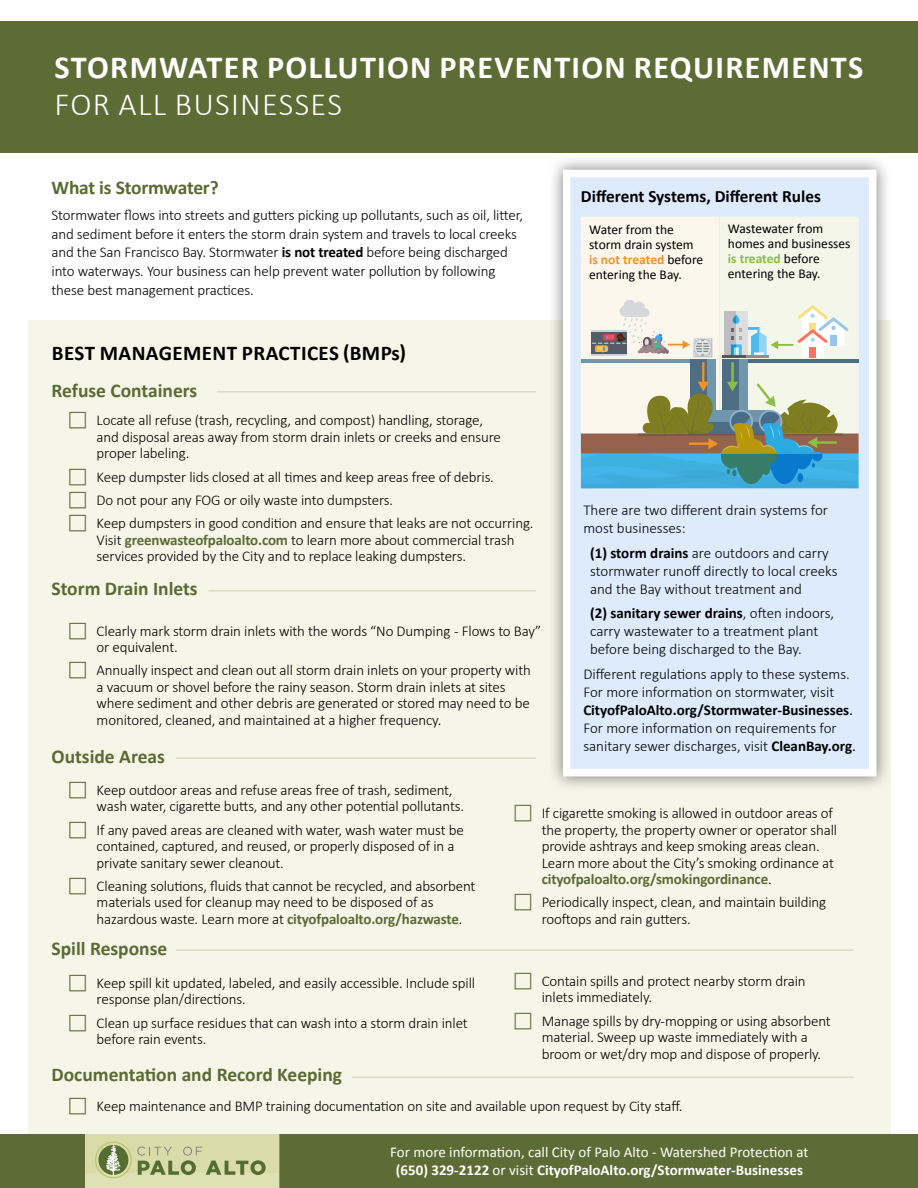
<style>
.page{position:relative;width:918px;height:1188px;background:#fff}
.page>*{position:absolute;margin:0;border:0;box-sizing:border-box;transform-origin:0 0}
.t1{font:700 32.25px "Calibri";letter-spacing:.04em;color:#fff}
.t2{font:300 32.25px "Calibri";letter-spacing:.04em;color:#fff}
.t3{font:700 21px "Calibri";letter-spacing:.02em;color:#000}
.t4{font:700 19.5px "Calibri";color:#5b6a34}
.t5{font:700 17.25px "Calibri";color:#000}
.t6{font:300 15px/16.5px "Calibri";letter-spacing:-.01em;color:#000}
.t7{font:15px/18px "Calibri";color:#fff;text-align:center}
.t8{font:13.5px/15px "Calibri";color:#000}
.s1{font-weight:700}
.s2{font-weight:700;color:#f29223}
.s3{font-weight:700;color:#8abf44}
.s4{font-weight:700;color:#5b6a34}
.s5{font-weight:400}
</style>
<div class="page">
<div style="left:28px;top:321px;width:862px;height:852px;background:#f5f6e8"></div>
<div style="left:0;top:22px;width:918px;height:131px;background:#5d6b34"></div>
<div style="left:0;top:1134px;width:85px;height:54px;background:#5d6b34"></div>
<div style="left:280px;top:1134px;width:638px;height:54px;background:#5d6b34"></div>
<div style="left:85px;top:1134px;width:195px;height:54px;background:#d9dca9"></div>
<svg style="left:95px;top:1142px;width:171px;height:36px"></svg>
<hr style="left:217px;top:391px;width:319px;height:1px;background:#5b6a34">
<hr style="left:208px;top:590px;width:328px;height:1px;background:#5b6a34">
<hr style="left:352px;top:1077px;width:502px;height:1px;background:#5b6a34">
<hr style="left:176px;top:758px;width:360px;height:1px;background:#5b6a34">
<hr style="left:176px;top:950px;width:678px;height:1px;background:#5b6a34">
<div style="left:548px;top:155px;width:344px;height:637px;background:#000;opacity:.52"></div>
<svg style="left:559px;top:166px;width:321px;height:614px;background:#dfeaf9"></svg>
<div style="left:581px;top:217px;width:139px;height:217px;background:#fdf6ed"></div>
<div style="left:720px;top:217px;width:139px;height:217px;background:#f3f6e9"></div>
<svg style="left:581px;top:300px;width:278px;height:188px"></svg>
<h1 class="t1" style="left:55px;top:48px;width:810px">STORMWATER POLLUTION PREVENTION REQUIREMENTS</h1>
<h1 class="t2" style="left:55px;top:84px;width:289px">FOR ALL BUSINESSES</h1>
<h3 class="t4" style="left:52px;top:176px;width:169px">What is Stormwater?</h3>
<p class="t6" style="left:52px;top:205px;width:473px;line-height:18.8px">Stormwater flows into streets and gutters picking up pollutants, such as oil, litter, and sediment before it enters the storm drain system and travels to local creeks and the San Francisco Bay. Stormwater <span class="s1">is not treated</span> before being discharged into waterways. Your business can help prevent water pollution by following these best management practices.</p>
<p class="t5" style="left:581px;top:186px;width:242px">Different Systems, Different Rules</p>
<p class="t8" style="left:589px;top:222px;width:116px">Water from the storm drain system <span class="s2">is not treated</span> before entering the Bay.</p>
<p class="t8" style="left:728px;top:220px;width:124px">Wastewater from homes and businesses <span class="s3">is treated</span> before entering the Bay.</p>
<h2 class="t3" style="left:52px;top:340px;width:356px">BEST MANAGEMENT PRACTICES (BMPs)</h2>
<h3 class="t4" style="left:52px;top:379px;width:147px">Refuse Containers</h3>
<p class="t6" style="left:97px;top:412px;width:406px">Locate all refuse (trash, recycling, and compost) handling, storage, and disposal areas away from storm drain inlets or creeks and ensure proper labeling.</p>
<p class="t6" style="left:97px;top:465px;width:438px;line-height:23.2px">Keep dumpster lids closed at all times and keep areas free of debris.<br>Do not pour any FOG or oily waste into dumpsters.<br>Keep dumpsters in good condition and ensure that leaks are not occurring.</p>
<p class="t6" style="left:97px;top:531px;width:419px">Visit <span class="s4">greenwasteofpaloalto.com</span> to learn more about commercial trash services provided by the City and to replace leaking dumpsters.</p>
<h3 class="t4" style="left:52px;top:577px;width:148px">Storm Drain Inlets</h3>
<p class="t6" style="left:97px;top:622px;width:446px">Clearly mark storm drain inlets with the words “No Dumping - Flows to Bay” or equivalent.</p>
<p class="t6" style="left:97px;top:662px;width:436px">Annually inspect and clean out all storm drain inlets on your property with a vacuum or shovel before the rainy season. Storm drain inlets at sites where sediment and other debris are generated or stored may need to be monitored, cleaned, and maintained at a higher frequency.</p>
<p class="t6" style="left:583px;top:501px;width:246px;line-height:18px">There are two different drain systems for most businesses:</p>
<p class="t6" style="left:590px;top:543px;width:249px;line-height:18px"><span class="s1">(1) storm drains</span> are outdoors and carry stormwater runoff directly to local creeks and the Bay without treatment and</p>
<p class="t6" style="left:590px;top:604px;width:246px;line-height:18px"><span class="s1">(2) sanitary sewer drains</span>, often indoors, carry wastewater to a treatment plant before being discharged to the Bay.</p>
<p class="t6" style="left:583px;top:665px;width:274px;line-height:18px">Different regulations apply to these systems.<br>For more information on stormwater, visit <span class="s1">CityofPaloAlto.org/Stormwater-Businesses</span><span class="s5">.<br></span>For more information on requirements for sanitary sewer discharges, visit <span class="s1">CleanBay.org</span><span class="s5">.</span></p>
<h3 class="t4" style="left:52px;top:745px;width:115px">Outside Areas</h3>
<p class="t6" style="left:97px;top:781px;width:369px">Keep outdoor areas and refuse areas free of trash, sediment, wash water, cigarette butts, and any other potential pollutants.</p>
<p class="t6" style="left:97px;top:821px;width:369px">If any paved areas are cleaned with water, wash water must be contained, captured, and reused, or properly disposed of in a private sanitary sewer cleanout.</p>
<p class="t6" style="left:97px;top:877px;width:380px">Cleaning solutions, fluids that cannot be recycled, and absorbent materials used for cleanup may need to be disposed of as hazardous waste. Learn more at <span class="s4">cityofpaloalto.org/hazwaste</span>.</p>
<p class="t6" style="left:542px;top:805px;width:297px">If cigarette smoking is allowed in outdoor areas of the property, the property owner or operator shall provide ashtrays and keep smoking areas clean.<br>Learn more about the City’s smoking ordinance at <span class="s4">cityofpaloalto.org/smokingordinance</span>.</p>
<p class="t6" style="left:542px;top:894px;width:286px">Periodically inspect, clean, and maintain building rooftops and rain gutters.</p>
<h3 class="t4" style="left:52px;top:937px;width:117px">Spill Response</h3>
<p class="t6" style="left:97px;top:975px;width:380px">Keep spill kit updated, labeled, and easily accessible. Include spill response plan/directions.</p>
<p class="t6" style="left:97px;top:1014px;width:373px">Clean up surface residues that can wash into a storm drain inlet before rain events.</p>
<p class="t6" style="left:542px;top:973px;width:265px">Contain spills and protect nearby storm drain inlets immediately.</p>
<p class="t6" style="left:542px;top:1012px;width:291px">Manage spills by dry-mopping or using absorbent material. Sweep up waste immediately with a broom or wet/dry mop and dispose of properly.</p>
<h3 class="t4" style="left:52px;top:1062px;width:292px">Documentation and Record Keeping</h3>
<p class="t6" style="left:97px;top:1097px;width:587px">Keep maintenance and BMP training documentation on site and available upon request by City staff.</p>
<p class="t7" style="left:390px;top:1142px;width:420px">For more information, call City of Palo Alto - Watershed Protection at <span class="s1">(650) 329-2122</span> or visit <span class="s1">CityofPaloAlto.org/Stormwater-Businesses</span></p>
</div>
